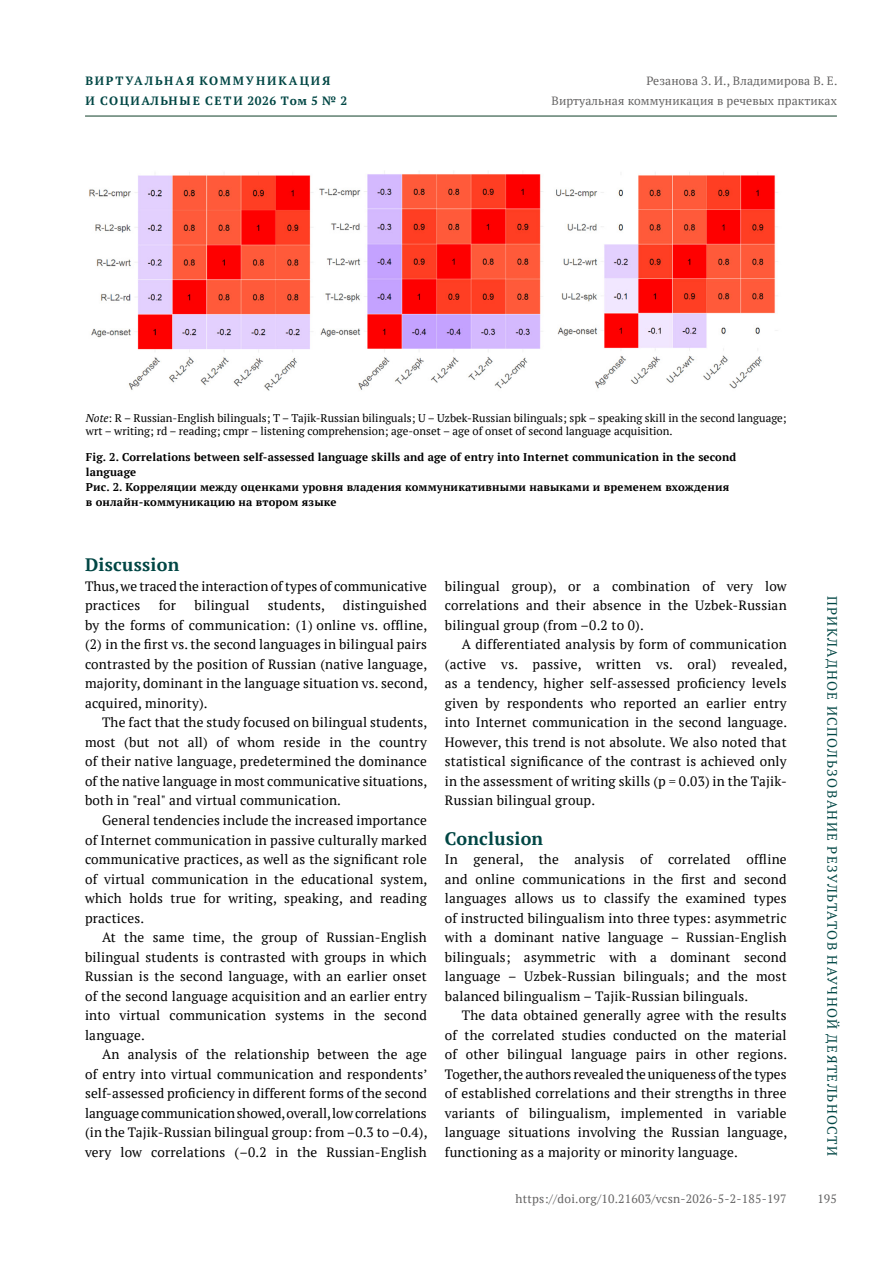
<style>
.page{position:relative;width:893px;height:1263px;background:#fff}
.page>*{position:absolute;margin:0;border:0;box-sizing:border-box;transform-origin:0 0}
.t1{font:700 18px "PT Serif";letter-spacing:.015em;color:#004644}
.t2{font:13.5px/19.5px "PT Serif";letter-spacing:.015em;color:#000;text-align:justify}
.t3{font:13.5px "PT Serif";letter-spacing:.11em;color:#004644}
.t4{font:12px/19.5px "PT Serif";letter-spacing:.01em;color:#646363;text-align:right}
.t5{font:700 12px/19.5px "PT Serif";letter-spacing:.15em;color:#004644}
.t6{font:700 11.25px/15px "PT Serif";letter-spacing:.015em;color:#000}
.t7{font:11.25px/13.5px "PT Serif";color:#000}
.s1{font-style:italic}
</style>
<div class="page">
<hr style="left:85px;top:116px;width:752px;height:1px;background:#0f3f28">
<img style="left:89px;top:171px;width:689px;height:220px">
<p class="t5" style="left:86px;top:71px;width:263px">ВИРТУАЛЬНАЯ КОММУНИКАЦИЯ<br>И СОЦИАЛЬНЫЕ СЕТИ 2026 Том 5 № 2</p>
<p class="t4" style="left:551px;top:71px;width:287px">Резанова З. И., Владимирова В. Е.<br>Виртуальная коммуникация в речевых практиках</p>
<p class="t7" style="left:86px;top:411px;width:702px"><span class="s1">Note</span>: R – Russian-English bilinguals; T – Tajik-Russian bilinguals; U – Uzbek-Russian bilinguals; spk – speaking skill in the second language; wrt – writing; rd – reading; cmpr – listening comprehension; age-onset – age of onset of second language acquisition.</p>
<p class="t6" style="left:86px;top:449px;width:652px">Fig. 2. Correlations between self-assessed language skills and age of entry into Internet communication in the second language<br>Рис. 2. Корреляции между оценками уровня владения коммуникативными навыками и временем вхождения в онлайн-коммуникацию на втором языке</p>
<h1 class="t1" style="left:85px;top:553px;width:96px">Discussion</h1>
<p class="t2" style="left:85px;top:576px;width:343px">Thus, we traced the interaction of types of communicative practices</p>
<p class="t2" style="left:85px;top:596px;width:344px;text-indent:258px">distinguished by the forms of communication: (1) online vs. offline, (2) in the first vs. the second languages in bilingual pairs contrasted by the position of Russian (native language, majority, dominant in the language situation vs. second, acquired, minority).</p>
<p class="t2" style="left:85px;top:713px;width:344px;text-indent:17px">The fact that the study focused on bilingual students, most (but not all) of whom reside in the country of their native language, predetermined the dominance of the native language in most communicative situations, both in "real" and virtual communication.</p>
<p class="t2" style="left:85px;top:810px;width:344px;text-indent:17px">General tendencies include the increased importance of Internet communication in passive culturally marked communicative practices, as well as the significant role of virtual communication in the educational system, which holds true for writing, speaking, and reading practices.</p>
<p class="t2" style="left:85px;top:927px;width:343px;text-indent:17px">At the same time, the group of Russian-English bilingual students is contrasted with groups in which Russian is the second language, with an earlier onset of the second language acquisition and an earlier entry into virtual communication systems in the second language.</p>
<p class="t2" style="left:85px;top:1044px;width:344px;text-indent:17px">An analysis of the relationship between the age of entry into virtual communication and respondents’ self-assessed proficiency in different forms of the second language communication showed, overall, low correlations (in the Tajik-Russian bilingual group: from –0.3 to –0.4), very low correlations (–0.2 in the Russian-English</p>
<p class="t2" style="left:159px;top:596px;width:19px">for</p>
<p class="t2" style="left:195px;top:596px;width:56px">bilingual</p>
<p class="t2" style="left:268px;top:596px;width:59px">students,</p>
<p class="t2" style="left:445px;top:576px;width:343px">bilingual group), or a combination of very low correlations and their absence in the Uzbek-Russian bilingual group (from –0.2 to 0).</p>
<p class="t2" style="left:445px;top:635px;width:344px;text-indent:17px">A differentiated analysis by form of communication (active vs. passive, written vs. oral) revealed, as a tendency, higher self-assessed proficiency levels given by respondents who reported an earlier entry into Internet communication in the second language.<br>However, this trend is not absolute. We also noted that statistical significance of the contrast is achieved only in the assessment of writing skills (p = 0.03) in the Tajik-Russian bilingual group.</p>
<h1 class="t1" style="left:445px;top:826px;width:100px">Conclusion</h1>
<p class="t2" style="left:445px;top:849px;width:343px">In general, the analysis of correlated offline and online communications in the first and second languages allows us to classify the examined types of instructed bilingualism into three types: asymmetric with a dominant native language – Russian-English bilinguals; asymmetric with a dominant second language – Uzbek-Russian bilinguals; and the most balanced bilingualism – Tajik-Russian bilinguals.</p>
<p class="t2" style="left:445px;top:1005px;width:344px;text-indent:17px">The data obtained generally agree with the results of the correlated studies conducted on the material of other bilingual language pairs in other regions.<br>Together, the authors revealed the uniqueness of the types of established correlations and their strengths in three variants of bilingualism, implemented in variable language situations involving the Russian language, functioning as a majority or minority language.</p>
<p class="t4" style="left:515px;top:1189px;width:273px">https://doi.org/10.21603/vcsn-2026-5-2-185-197</p>
<p class="t3" style="left:841px;top:595px;width:562px;rotate:90deg">ПРИКЛАДНОЕ ИСПОЛЬЗОВАНИЕ РЕЗУЛЬТАТОВ НАУЧНОЙ ДЕЯТЕЛЬНОСТИ</p>
<p class="t4" style="left:817px;top:1189px;width:21px">195</p>
</div>
